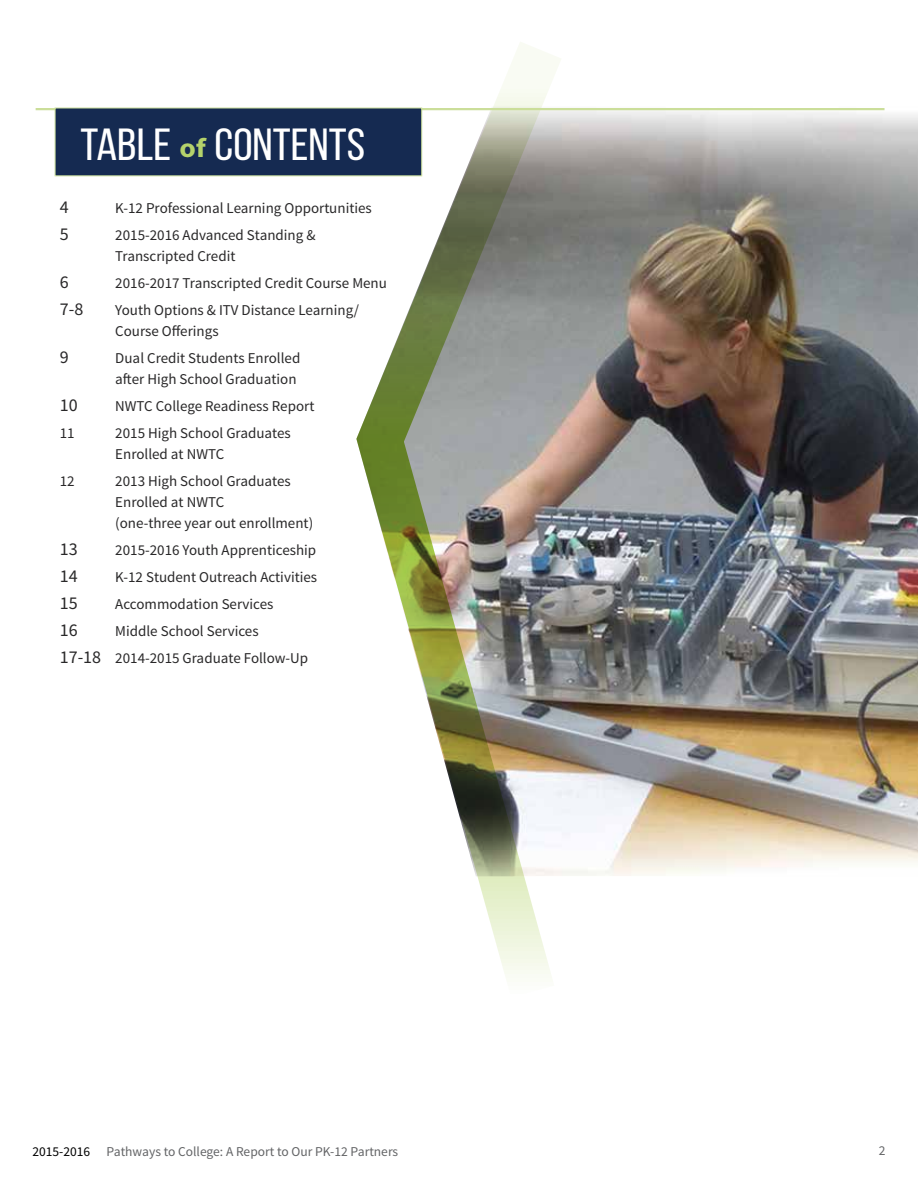
<style>
.page{position:relative;width:918px;height:1188px;background:#fff}
.page>*{position:absolute;margin:0;border:0;box-sizing:border-box;transform-origin:0 0}
.t1{font:45px "Bebas Neue";color:#fff;scale:1.1 1}
.t2{font:18px "Source Sans Pro";color:#292829}
.t3{font:15px/21px "Source Sans Pro";color:#292829}
.t4{font:13.5px "Source Sans Pro";color:#636466}
.s1{font-family:"Source Sans Pro";font-weight:700;font-size:27px;color:#b4d26b}
.s2{font-size:18px}
.s3{color:#000}
</style>
<div class="page">
<img style="left:563px;top:110px;width:355px;height:766px">
<img style="left:355px;top:42px;width:208px;height:936px">
<hr style="left:36px;top:108px;width:849px;height:2px;background:#cbde9a">
<div style="left:55px;top:108px;width:367px;height:68px;background:#152a51;border:1px solid #cbde9a"></div>
<h1 class="t1" style="left:80px;top:120px;width:261px">TABLE <span class="s1">of</span> CONTENTS</h1>
<p class="t2" style="left:60px;top:196px;width:10px">4</p>
<p class="t3" style="left:115px;top:198px;width:258px">K-12 Professional Learning Opportunities</p>
<p class="t2" style="left:60px;top:223px;width:10px">5</p>
<p class="t3" style="left:115px;top:225px;width:202px">2015-2016 Advanced Standing &amp;<br>Transcripted Credit</p>
<p class="t2" style="left:60px;top:271px;width:10px">6</p>
<p class="t3" style="left:115px;top:273px;width:273px">2016-2017 Transcripted Credit Course Menu</p>
<p class="t2" style="left:60px;top:298px;width:25px">7-8</p>
<p class="t3" style="left:115px;top:300px;width:245px">Youth Options &amp; ITV Distance Learning/<br>Course Offerings</p>
<p class="t2" style="left:60px;top:346px;width:10px">9</p>
<p class="t3" style="left:115px;top:348px;width:187px">Dual Credit Students Enrolled after High School Graduation</p>
<p class="t2" style="left:60px;top:394px;width:19px">10</p>
<p class="t3" style="left:115px;top:396px;width:201px">NWTC College Readiness Report</p>
<p class="t3" style="left:60px;top:423px;width:16px">11</p>
<p class="t3" style="left:115px;top:423px;width:177px">2015 High School Graduates<br>Enrolled at NWTC</p>
<p class="t3" style="left:60px;top:471px;width:16px">12</p>
<p class="t3" style="left:115px;top:471px;width:199px">2013 High School Graduates<br>Enrolled at NWTC<br>(one-three year out enrollment)</p>
<p class="t2" style="left:60px;top:538px;width:19px">13</p>
<p class="t3" style="left:115px;top:540px;width:202px">2015-2016 Youth Apprenticeship</p>
<p class="t2" style="left:60px;top:565px;width:19px">14</p>
<p class="t3" style="left:115px;top:567px;width:203px">K-12 Student Outreach Activities</p>
<p class="t2" style="left:60px;top:592px;width:19px">15</p>
<p class="t3" style="left:115px;top:594px;width:160px">Accommodation Services</p>
<p class="t2" style="left:60px;top:619px;width:19px">16</p>
<p class="t3" style="left:60px;top:618px;width:250px;line-height:27px;text-align:center">Middle School Services<br><span class="s2">17-18</span> 2014-2015 Graduate Follow-Up</p>
<p class="t4" style="left:32px;top:1143px;width:367px"><span class="s3">2015-2016</span> Pathways to College: A Report to Our PK-12 Partners</p>
<p class="t4" style="left:879px;top:1142px;width:8px">2</p>
</div>
